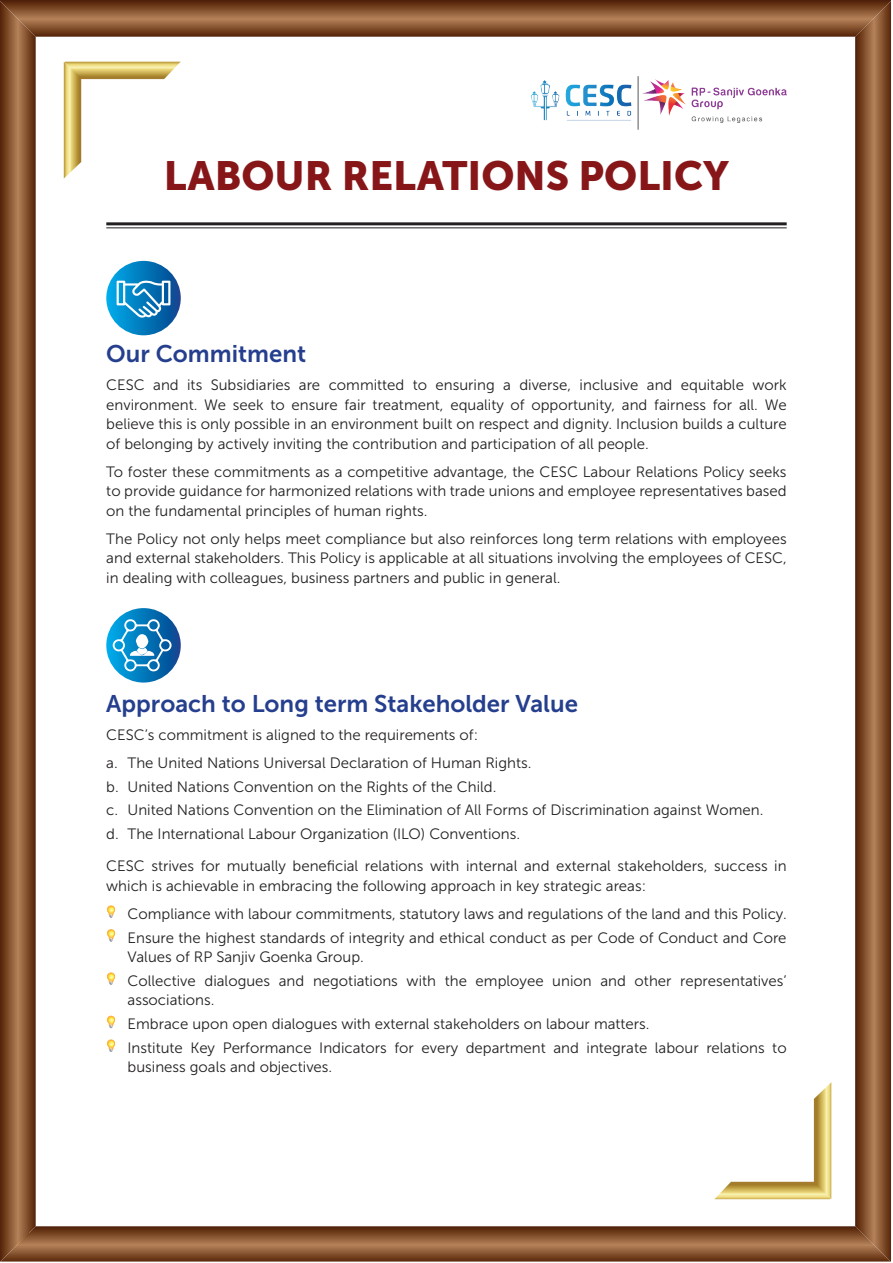
<style>
.page{position:relative;width:893px;height:1263px;background:#fff}
.page>*{position:absolute;margin:0;border:0;box-sizing:border-box;transform-origin:0 0}
.t1{font:40.5px "Museo Sans 900";color:#871619}
.t2{font:24px "Museo Sans 700";color:#253f8e}
.t3{font:15px/19.5px "Museo Sans 300";color:#231f20}
</style>
<div class="page">
<svg style="left:64px;top:62px;width:117px;height:117px"></svg>
<svg style="left:714px;top:1082px;width:117px;height:117px"></svg>
<svg style="left:0;top:37px;width:36px;height:1189px;background:#82502e"></svg>
<svg style="left:0;top:1226px;width:855px;height:35px;background:#855431"></svg>
<svg style="left:855px;top:37px;width:36px;height:1224px;background:#83512f"></svg>
<svg style="left:0;top:0;width:891px;height:37px;background:#82512f"></svg>
<svg style="left:107px;top:906px;width:8px;height:12px"></svg>
<svg style="left:107px;top:929px;width:8px;height:13px"></svg>
<svg style="left:107px;top:973px;width:8px;height:12px"></svg>
<svg style="left:107px;top:1016px;width:8px;height:13px"></svg>
<svg style="left:107px;top:1040px;width:8px;height:12px"></svg>
<svg style="left:106px;top:261px;width:75px;height:74px;background:#0a7cbe"></svg>
<svg style="left:117px;top:280px;width:53px;height:38px"></svg>
<svg style="left:106px;top:608px;width:75px;height:74px"></svg>
<svg style="left:112px;top:619px;width:60px;height:53px"></svg>
<hr style="left:106px;top:222px;width:681px;height:3px;background:#231f20">
<hr style="left:106px;top:227px;width:681px;height:1px;background:#231f20">
<img style="left:531px;top:80px;width:101px;height:41px">
<img style="left:643px;top:80px;width:144px;height:42px">
<hr style="left:638px;top:76px;width:1px;height:54px;background:#57585a">
<h1 class="t1" style="left:164px;top:153px;width:567px">LABOUR RELATIONS POLICY</h1>
<h2 class="t2" style="left:106px;top:340px;width:201px">Our Commitment</h2>
<p class="t3" style="left:106px;top:375px;width:682px;text-align:justify">CESC and its Subsidiaries are committed to ensuring a diverse, inclusive and equitable work environment. We seek to ensure fair treatment, equality of opportunity, and fairness for all. We believe this is only possible in an environment built on respect and dignity. Inclusion builds a culture of belonging by actively inviting the contribution and participation of all people.</p>
<p class="t3" style="left:106px;top:462px;width:682px;text-align:justify">To foster these commitments as a competitive advantage, the CESC Labour Relations Policy seeks to provide guidance for harmonized relations with trade unions and employee representatives based on the fundamental principles of human rights.</p>
<p class="t3" style="left:106px;top:529px;width:682px;text-align:justify">The Policy not only helps meet compliance but also reinforces long term relations with employees and external stakeholders. This Policy is applicable at all situations involving the employees of CESC, in dealing with colleagues, business partners and public in general.</p>
<h2 class="t2" style="left:106px;top:690px;width:473px">Approach to Long term Stakeholder Value</h2>
<p class="t3" style="left:106px;top:721px;width:427px;line-height:28px">CESC’s commitment is aligned to the requirements of:<br>a. The United Nations Universal Declaration of Human Rights.</p>
<p class="t3" style="left:106px;top:775px;width:659px;line-height:23.7px">b. United Nations Convention on the Rights of the Child.<br>c. United Nations Convention on the Elimination of All Forms of Discrimination against Women. d. The International Labour Organization (ILO) Conventions.</p>
<p class="t3" style="left:106px;top:856px;width:682px">CESC strives for mutually beneficial relations with internal and external stakeholders, success in which is achievable in embracing the following approach in key strategic areas:</p>
<p class="t3" style="left:128px;top:902px;width:661px;line-height:23.7px">Compliance with labour commitments, statutory laws and regulations of the land and this Policy.<br>Ensure the highest standards of integrity and ethical conduct as per Code of Conduct and Core</p>
<p class="t3" style="left:128px;top:945px;width:661px;line-height:23.7px">Values of RP Sanjiv Goenka Group.<br>Collective dialogues and negotiations with the employee union and other representatives’</p>
<p class="t3" style="left:128px;top:988px;width:661px;line-height:23.7px">associations.<br>Embrace upon open dialogues with external stakeholders on labour matters.<br>Institute Key Performance Indicators for every department and integrate labour relations to</p>
<p class="t3" style="left:128px;top:1057px;width:206px">business goals and objectives.</p>
</div>
